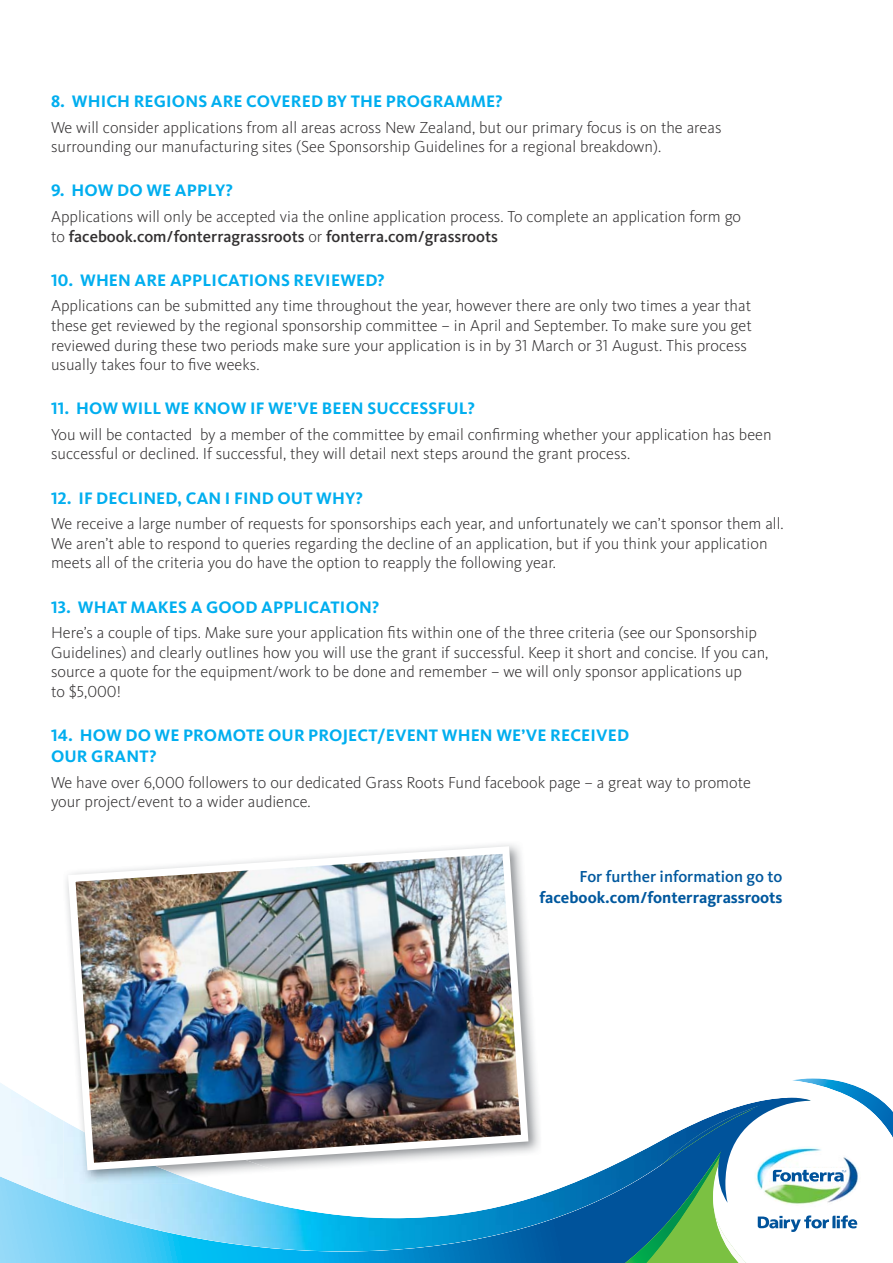
<style>
.page{position:relative;width:893px;height:1263px;background:#fff}
.page>*{position:absolute;margin:0;border:0;box-sizing:border-box;transform-origin:0 0}
.t1{font:700 17.25px/20.7px "Kievit OT";letter-spacing:.01em;color:#00aeef}
.t2{font:300 16.5px/19.5px "Kievit OT";color:#323031}
.t3{font:700 16.5px "Kievit OT";color:#00589e}
.t4{font:500 16.5px "Kievit OT";color:#00589e}
.s1{font-weight:500}
</style>
<div class="page">
<img style="left:0;top:1218px;width:611px;height:45px">
<img style="left:0;top:1083px;width:611px;height:135px">
<svg style="left:611px;top:1078px;width:282px;height:185px"></svg>
<img style="left:63px;top:1067px;width:478px;height:117px">
<img style="left:68px;top:846px;width:460px;height:324px">
<p class="t1" style="left:51px;top:92px;width:453px">8. WHICH REGIONS ARE COVERED BY THE PROGRAMME?</p>
<p class="t2" style="left:51px;top:119px;width:672px">We will consider applications from all areas across New Zealand, but our primary focus is on the areas surrounding our manufacturing sites (See Sponsorship Guidelines for a regional breakdown).</p>
<p class="t1" style="left:51px;top:182px;width:183px">9. HOW DO WE APPLY?</p>
<p class="t2" style="left:51px;top:208px;width:692px">Applications will only be accepted via the online application process. To complete an application form go to <span class="s1">facebook.com/fonterragrassroots</span> or <span class="s1">fonterra.com/grassroots</span></p>
<p class="t1" style="left:51px;top:271px;width:335px">10. WHEN ARE APPLICATIONS REVIEWED?</p>
<p class="t2" style="left:51px;top:298px;width:702px">Applications can be submitted any time throughout the year, however there are only two times a year that these get reviewed by the regional sponsorship committee – in April and September. To make sure you get reviewed during these two periods make sure your application is in by 31 March or 31 August. This process usually takes four to five weeks.</p>
<p class="t1" style="left:51px;top:400px;width:425px">11. HOW WILL WE KNOW IF WE’VE BEEN SUCCESSFUL?</p>
<p class="t2" style="left:51px;top:426px;width:722px">You will be contacted by a member of the committee by email confirming whether your application has been successful or declined. If successful, they will detail next steps around the grant process.</p>
<p class="t1" style="left:51px;top:489px;width:313px">12. IF DECLINED, CAN I FIND OUT WHY?</p>
<p class="t2" style="left:51px;top:516px;width:734px">We receive a large number of requests for sponsorships each year, and unfortunately we can’t sponsor them all.<br>We aren’t able to respond to queries regarding the decline of an application, but if you think your application meets all of the criteria you do have the option to reapply the following year.</p>
<p class="t1" style="left:51px;top:598px;width:330px">13. WHAT MAKES A GOOD APPLICATION?</p>
<p class="t2" style="left:51px;top:625px;width:719px">Here’s a couple of tips. Make sure your application fits within one of the three criteria (see our Sponsorship Guidelines) and clearly outlines how you will use the grant if successful. Keep it short and concise. If you can, source a quote for the equipment/work to be done and remember – we will only sponsor applications up<br>to $5,000!</p>
<p class="t1" style="left:51px;top:727px;width:580px">14. HOW DO WE PROMOTE OUR PROJECT/EVENT WHEN WE’VE RECEIVED<br>OUR GRANT?</p>
<p class="t2" style="left:51px;top:774px;width:701px">We have over 6,000 followers to our dedicated Grass Roots Fund facebook page – a great way to promote your project/event to a wider audience.</p>
<p class="t4" style="left:579px;top:870px;width:205px">For further information go to</p>
<p class="t3" style="left:539px;top:891px;width:245px">facebook.com/fonterragrassroots</p>
</div>
